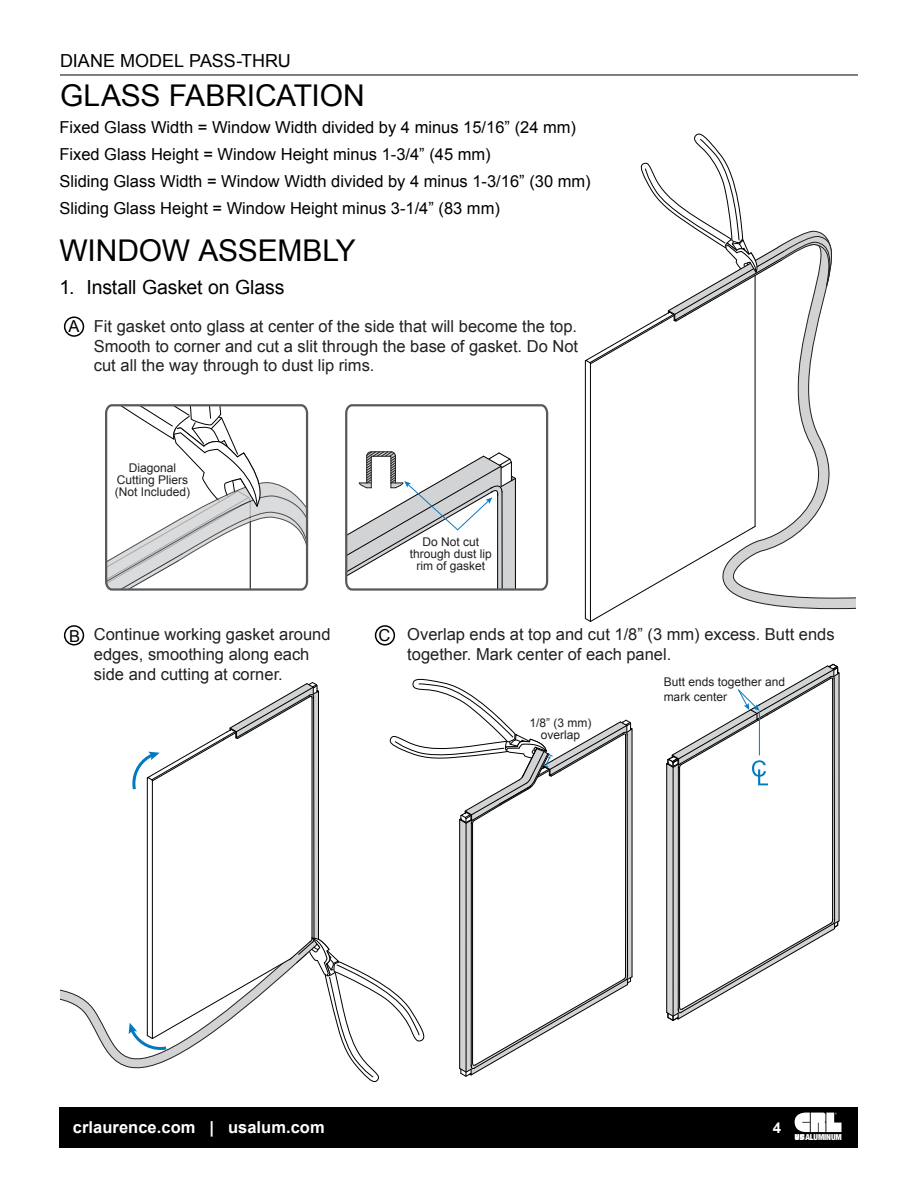
<style>
.page{position:relative;width:918px;height:1188px;background:#fff}
.page>*{position:absolute;margin:0;border:0;box-sizing:border-box;transform-origin:0 0}
.t1{font:30px "Arial";letter-spacing:-.005em;color:#000}
.t2{font:19.5px "Arial";letter-spacing:-.01em;color:#000}
.t3{font:18px "Arial";color:#000}
.t4{font:16.5px/19.8px "Arial";color:#231f20}
.t5{font:16.5px/27px "Arial";color:#000}
.t6{font:700 16.5px "Arial";letter-spacing:.005em;color:#fff}
.t7{font:16.5px "Arial";color:#000100}
.t8{font:700 15px "Arial";color:#fff}
.t9{font:12px/12px "Arial";color:#231f20;text-align:center}
.t10{font:900 condensed 8.25px "Helvetica Neue";letter-spacing:-.015em;color:#fff}
</style>
<div class="page">
<div style="left:64px;top:625px;width:20px;height:20px;border:2px solid #000;border-radius:50%"></div>
<svg style="left:666px;top:664px;width:174px;height:357px"></svg>
<hr style="left:590px;top:364px;width:1px;height:252px;background:#000">
<hr style="left:585px;top:361px;width:1px;height:254px;background:#000">
<svg style="left:585px;top:526px;width:135px;height:96px"></svg>
<svg style="left:720px;top:364px;width:135px;height:245px"></svg>
<svg style="left:585px;top:133px;width:247px;height:231px"></svg>
<svg style="left:60px;top:678px;width:573px;height:405px"></svg>
<div style="left:64px;top:316px;width:20px;height:21px;border:2px solid #000;border-radius:50%"></div>
<div style="left:375px;top:625px;width:20px;height:20px;border:2px solid #000;border-radius:50%"></div>
<svg style="left:105px;top:404px;width:204px;height:187px"></svg>
<svg style="left:345px;top:404px;width:204px;height:187px"></svg>
<hr style="left:60px;top:75px;width:798px;height:1px;background:#000">
<div style="left:59px;top:1107px;width:799px;height:41px;background:#000"></div>
<svg style="left:795px;top:1113px;width:47px;height:27px"></svg>
<p class="t3" style="left:60px;top:49px;width:232px">DIANE MODEL PASS-THRU</p>
<h1 class="t1" style="left:60px;top:76px;width:306px">GLASS FABRICATION</h1>
<p class="t5" style="left:59px;top:114px;width:533px">Fixed Glass Width = Window Width divided by 4 minus 15/16” (24 mm)<br>Fixed Glass Height = Window Height minus 1-3/4” (45 mm)<br>Sliding Glass Width = Window Width divided by 4 minus 1-3/16” (30 mm)<br>Sliding Glass Height = Window Height minus 3-1/4” (83 mm)</p>
<h1 class="t1" style="left:59px;top:231px;width:298px">WINDOW ASSEMBLY</h1>
<p class="t2" style="left:59px;top:274px;width:227px">1. Install Gasket on Glass</p>
<p class="t7" style="left:68px;top:315px;width:13px">A</p>
<p class="t4" style="left:94px;top:316px;width:486px;text-align:justify">Fit gasket onto glass at center of the side that will become the top.<br>Smooth to corner and cut a slit through the base of gasket. Do Not cut all the way through to dust lip rims.</p>
<p class="t9" style="left:115px;top:462px;width:77px">Diagonal<br>Cutting Pliers (Not Included)</p>
<p class="t9" style="left:410px;top:536px;width:84px">Do Not cut through dust lip rim of gasket</p>
<p class="t7" style="left:69px;top:625px;width:13px">B</p>
<p class="t4" style="left:94px;top:625px;width:238px">Continue working gasket around</p>
<p class="t7" style="left:379px;top:625px;width:13px">C</p>
<p class="t4" style="left:94px;top:644px;width:217px">edges, smoothing along each side and cutting at corner.</p>
<p class="t4" style="left:407px;top:625px;width:429px">Overlap ends at top and cut 1/8” (3 mm) excess. Butt ends together. Mark center of each panel.</p>
<p class="t9" style="left:529px;top:717px;width:64px">1/8” (3 mm) overlap</p>
<p class="t9" style="left:664px;top:675px;width:123px;line-height:14.4px;text-align:left">Butt ends together and mark center</p>
<p class="t6" style="left:73px;top:1116px;width:253px">crlaurence.com | usalum.com</p>
<p class="t8" style="left:773px;top:1117px;width:10px">4</p>
<p class="t10" style="left:805px;top:1132px;width:38px">ALUMINUM</p>
</div>
